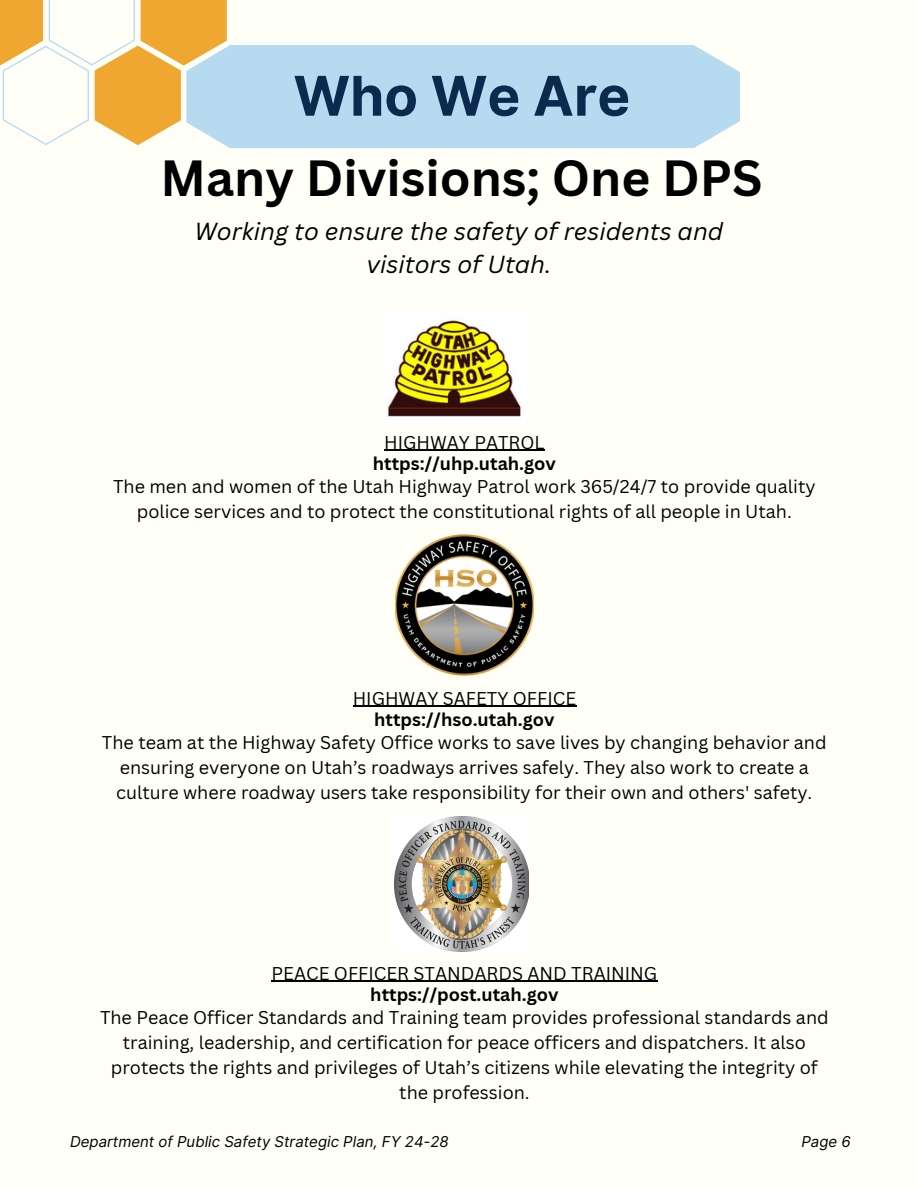
<style>
.page{position:relative;width:918px;height:1188px;background:#fffff7}
.page>*{position:absolute;margin:0;border:0;box-sizing:border-box;transform-origin:0 0}
.t1{font:700 54.75px "Inter";color:#0c2a4e}
.t2{font:700 49.5px "Canva Sans";color:#000}
.t3{font:italic 24px/32.7px "Canva Sans";color:#000;text-align:center}
.t4{font:18px/24.8px "Canva Sans";color:#000;text-align:center}
.t5{font:700 18px "Canva Sans";color:#000}
.t6{font:italic 15px "Inter";color:#000}
</style>
<div class="page">
<svg style="left:0;top:0;width:230px;height:148px"></svg>
<div style="left:230px;top:45px;width:464px;height:103px;background:#b6dbf0"></div>
<svg style="left:694px;top:45px;width:46px;height:103px"></svg>
<img style="left:386px;top:320px;width:135px;height:97px">
<img style="left:396px;top:534px;width:137px;height:142px">
<img style="left:395px;top:816px;width:134px;height:135px">
<hr style="left:384px;top:450px;width:161px;height:1px;background:#000">
<hr style="left:353px;top:706px;width:223px;height:1px;background:#000">
<hr style="left:272px;top:981px;width:386px;height:1px;background:#000">
<h2 class="t1" style="left:293px;top:63px;width:338px">Who We Are</h2>
<h3 class="t2" style="left:161px;top:143px;width:603px">Many Divisions; One DPS</h3>
<h4 class="t3" style="left:195px;top:215px;width:530px">Working to ensure the safety of residents and visitors of Utah.</h4>
<h5 class="t4" style="left:384px;top:429px;width:162px">HIGHWAY PATROL</h5>
<p class="t5" style="left:373px;top:451px;width:185px">https://uhp.utah.gov</p>
<h3 class="t4" style="left:113px;top:474px;width:704px">The men and women of the Utah Highway Patrol work 365/24/7 to provide quality police services and to protect the constitutional rights of all people in Utah.</h3>
<h4 class="t4" style="left:353px;top:685px;width:225px">HIGHWAY SAFETY OFFICE</h4>
<h5 class="t5" style="left:374px;top:707px;width:182px">https://hso.utah.gov</h5>
<p class="t4" style="left:102px;top:730px;width:726px">The team at the Highway Safety Office works to save lives by changing behavior and ensuring everyone on Utah’s roadways arrives safely. They also work to create a culture where roadway users take responsibility for their own and others' safety.</p>
<h3 class="t4" style="left:272px;top:960px;width:387px">PEACE OFFICER STANDARDS AND TRAINING</h3>
<h4 class="t5" style="left:370px;top:982px;width:190px">https://post.utah.gov</h4>
<h5 class="t4" style="left:100px;top:1005px;width:730px">The Peace Officer Standards and Training team provides professional standards and training, leadership, and certification for peace officers and dispatchers. It also protects the rights and privileges of Utah’s citizens while elevating the integrity of the profession.</h5>
<p class="t6" style="left:70px;top:1133px;width:380px">Department of Public Safety Strategic Plan, FY 24-28</p>
<p class="t6" style="left:801px;top:1133px;width:51px">Page 6</p>
</div>
